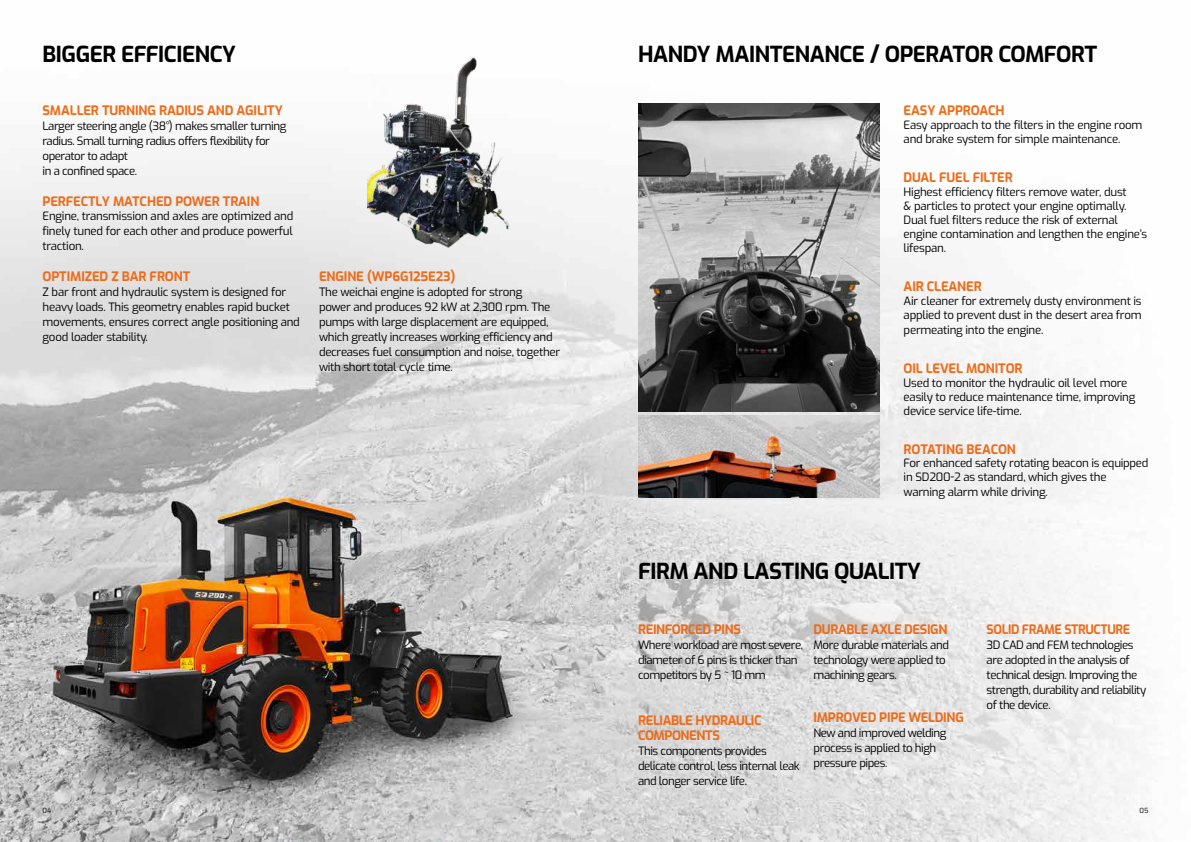
<style>
.page{position:relative;width:1191px;height:842px;background:#fff}
.page>*{position:absolute;margin:0;border:0;box-sizing:border-box;transform-origin:0 0}
.t1{font:700 22px "Exo";letter-spacing:-.02em;color:#000}
.t2{font:700 13px "Exo";letter-spacing:-.01em;color:#ed6c1a}
.t3{font:700 13px/15px "Exo";letter-spacing:-.03em;color:#ed6c1a}
.t4{font:700 13px "Exo";letter-spacing:-.03em;color:#ed6c1a;scale:.95 1}
.t5{font:11.5px/15px "Exo";letter-spacing:-.025em;color:#000}
.t6{font:7px "Exo";color:#000}
</style>
<div class="page">
<img style="left:0;top:103px;width:1152px;height:739px">
<img style="left:367px;top:57px;width:144px;height:195px">
<img style="left:638px;top:416px;width:241px;height:81px">
<img style="left:638px;top:104px;width:241px;height:307px">
<h1 class="t1" style="left:43px;top:38px;width:195px">BIGGER EFFICIENCY</h1>
<p class="t2" style="left:43px;top:101px;width:242px">SMALLER TURNING RADIUS AND AGILITY</p>
<p class="t5" style="left:43px;top:118px;width:245px">Larger steering angle (38°) makes smaller turning radius. Small turning radius offers flexibility for operator to adapt<br>in a confined space.</p>
<p class="t2" style="left:43px;top:192px;width:218px">PERFECTLY MATCHED POWER TRAIN</p>
<p class="t5" style="left:43px;top:208px;width:252px;text-align:justify">Engine, transmission and axles are optimized and finely tuned for each other and produce powerful traction.</p>
<p class="t2" style="left:43px;top:267px;width:149px">OPTIMIZED Z BAR FRONT</p>
<p class="t5" style="left:43px;top:284px;width:259px">Z bar front and hydraulic system is designed for heavy loads. This geometry enables rapid bucket movements, ensures correct angle positioning and good loader stability.</p>
<p class="t2" style="left:319px;top:267px;width:138px">ENGINE (WP6G125E23)</p>
<p class="t5" style="left:319px;top:284px;width:243px">The weichai engine is adopted for strong<br>power and produces 92 kW at 2,300 rpm. The pumps with large displacement are equipped, which greatly increases working efficiency and decreases fuel consumption and noise, together with short total cycle time.</p>
<h1 class="t1" style="left:638px;top:38px;width:461px">HANDY MAINTENANCE / OPERATOR COMFORT</h1>
<p class="t2" style="left:903px;top:101px;width:102px">EASY APPROACH</p>
<p class="t5" style="left:903px;top:117px;width:240px;line-height:14px">Easy approach to the filters in the engine room and brake system for simple maintenance.</p>
<p class="t2" style="left:903px;top:168px;width:111px">DUAL FUEL FILTER</p>
<p class="t5" style="left:903px;top:184px;width:245px;line-height:14.2px">Highest efficiency filters remove water, dust<br>&amp; particles to protect your engine optimally.<br>Dual fuel filters reduce the risk of external engine contamination and lengthen the engine’s lifespan.</p>
<p class="t2" style="left:903px;top:277px;width:80px">AIR CLEANER</p>
<p class="t5" style="left:903px;top:293px;width:240px;line-height:14.4px;text-align:justify">Air cleaner for extremely dusty environment is applied to prevent dust in the desert area from permeating into the engine.</p>
<p class="t2" style="left:903px;top:359px;width:120px">OIL LEVEL MONITOR</p>
<p class="t5" style="left:903px;top:375px;width:233px;line-height:14px">Used to monitor the hydraulic oil level more easily to reduce maintenance time, improving device service life-time.</p>
<p class="t2" style="left:903px;top:440px;width:114px">ROTATING BEACON</p>
<p class="t5" style="left:903px;top:456px;width:246px;line-height:14px">For enhanced safety rotating beacon is equipped in SD200-2 as standard, which gives the warning alarm while driving.</p>
<h1 class="t1" style="left:638px;top:555px;width:284px">FIRM AND LASTING QUALITY</h1>
<p class="t3" style="left:638px;top:621px;width:104px">REINFORCED PINS</p>
<p class="t5" style="left:638px;top:636px;width:166px">Where workload are most severe, diameter of 6 pins is thicker than competitors by 5 ~ 10 mm</p>
<p class="t3" style="left:638px;top:712px;width:125px">RELIABLE HYDRAULIC<br>COMPONENTS</p>
<p class="t5" style="left:638px;top:742px;width:163px">This components provides delicate control, less internal leak and longer service life.</p>
<p class="t3" style="left:813px;top:621px;width:135px">DURABLE AXLE DESIGN</p>
<p class="t5" style="left:813px;top:636px;width:137px">More durable materials and technology were applied to machining gears.</p>
<p class="t2" style="left:813px;top:708px;width:152px">IMPROVED PIPE WELDING</p>
<p class="t5" style="left:813px;top:725px;width:134px">New and improved welding process is applied to high pressure pipes.</p>
<p class="t4" style="left:986px;top:620px;width:153px">SOLID FRAME STRUCTURE</p>
<p class="t5" style="left:986px;top:636px;width:161px">3D CAD and FEM technologies are adopted in the analysis of technical design. Improving the strength, durability and reliability of the device.</p>
<p class="t6" style="left:43px;top:805px;width:10px">04</p>
<p class="t6" style="left:1139px;top:805px;width:10px">05</p>
</div>
